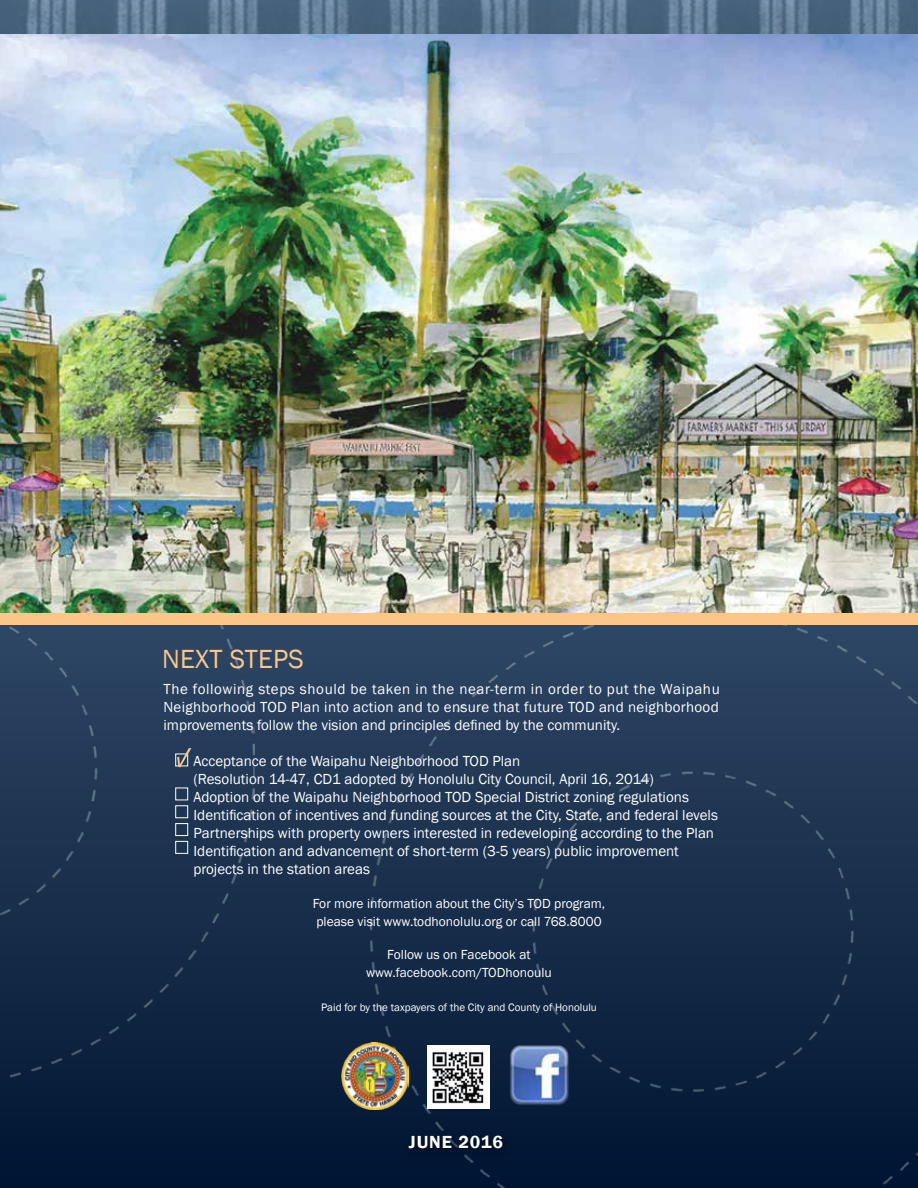
<style>
.page{position:relative;width:918px;height:1188px;background:#fff}
.page>*{position:absolute;margin:0;border:0;box-sizing:border-box;transform-origin:0 0}
.t1{font:27px "Franklin Gothic";letter-spacing:.01em;color:#fdc689}
.t2{font:600 18px "Franklin Gothic";letter-spacing:.05em;color:#fff}
.t3{font:15px/18px "Franklin Gothic";color:#fff;text-align:justify}
.t4{font:13.5px/18px "Franklin Gothic";color:#fff}
.t5{font:11.1px "Franklin Gothic";color:#fff}
</style>
<div class="page">
<svg style="left:0;top:742px;width:371px;height:446px;background:#0d2340"></svg>
<img style="left:0;top:0;width:918px;height:742px">
<img style="left:0;top:34px;width:918px;height:579px">
<img style="left:0;top:446px;width:254px;height:640px">
<img style="left:371px;top:609px;width:547px;height:579px">
<div style="left:0;top:613px;width:918px;height:12px;background:#fdc689"></div>
<div style="left:403px;top:1130px;width:110px;height:28px;background:#011530"></div>
<img style="left:427px;top:1046px;width:62px;height:62px">
<img style="left:341px;top:1043px;width:68px;height:67px">
<img style="left:509px;top:1044px;width:62px;height:63px">
<div style="left:175px;top:754px;width:13px;height:12px;border:1px solid #fff"></div>
<div style="left:175px;top:805px;width:13px;height:13px;border:1px solid #fff"></div>
<div style="left:175px;top:788px;width:13px;height:12px;border:1px solid #fff"></div>
<div style="left:175px;top:823px;width:13px;height:13px;border:1px solid #fff"></div>
<div style="left:175px;top:841px;width:13px;height:13px;border:1px solid #fff"></div>
<svg style="left:177px;top:748px;width:14px;height:19px"></svg>
<h1 class="t1" style="left:162px;top:642px;width:144px">NEXT STEPS</h1>
<p class="t3" style="left:164px;top:680px;width:558px">The following steps should be taken in the near-term in order to put the Waipahu Neighborhood TOD Plan into action and to ensure that future TOD and neighborhood improvements follow the vision and principles defined by the community.</p>
<p class="t3" style="left:194px;top:752px;width:526px;text-align:left">Acceptance of the Waipahu Neighborhood TOD Plan<br>(Resolution 14-47, CD1 adopted by Honolulu City Council, April 16, 2014)<br>Adoption of the Waipahu Neighborhood TOD Special District zoning regulations Identification of incentives and funding sources at the City, State, and federal levels Partnerships with property owners interested in redeveloping according to the Plan Identification and advancement of short-term (3-5 years) public improvement projects in the station areas</p>
<p class="t4" style="left:313px;top:895px;width:294px">For more information about the City’s TOD program, please visit www.todhonolulu.org or call 768.8000</p>
<p class="t4" style="left:366px;top:946px;width:187px;text-align:center">Follow us on Facebook at www.facebook.com/TODhonoulu</p>
<p class="t5" style="left:321px;top:1001px;width:277px">Paid for by the taxpayers of the City and County of Honolulu</p>
<p class="t2" style="left:409px;top:1131px;width:95px">JUNE 2016</p>
</div>
